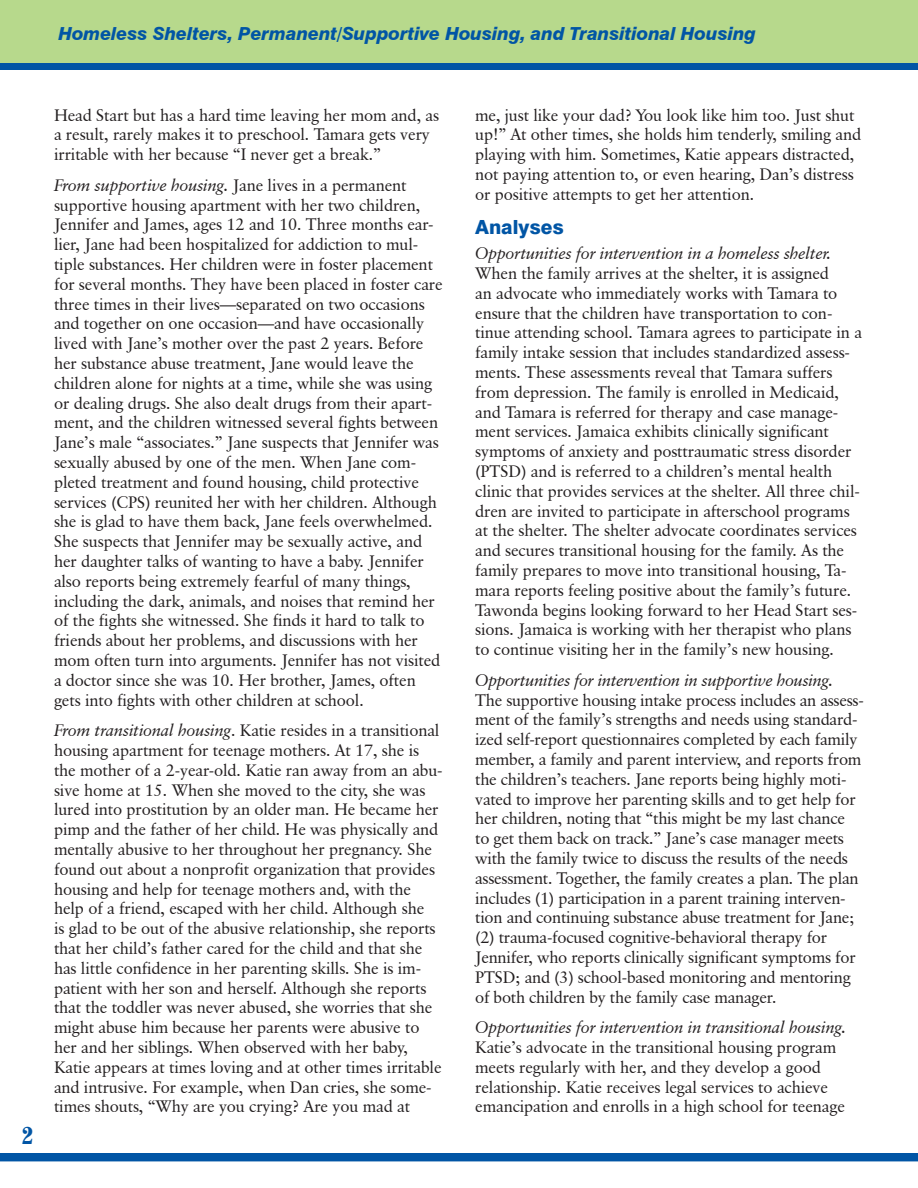
<style>
.page{position:relative;width:918px;height:1188px;background:#fff}
.page>*{position:absolute;margin:0;border:0;box-sizing:border-box;transform-origin:0 0}
.continued{font:700 condensed 24px "Century 725 BT";color:#0155a5}
.Head2{font:800 19.5px "Swiss 721 BT";color:#0155a5}
.page_header{font:italic 800 18px "Swiss 721 BT";letter-spacing:-.005em;color:#0155a5}
.Body_Text{font:16.5px/19.8px "Classical Garamond BT";letter-spacing:-.01em;color:#231f20}
.s1{font-style:italic}
</style>
<div class="page">
<div style="left:0;top:1153px;width:918px;height:8px;background:#0155a5"></div>
<div style="left:0;top:0;width:918px;height:63px;background:#b7d98c"></div>
<div style="left:0;top:63px;width:918px;height:7px;background:#0155a5"></div>
<p class="page_header" style="left:58px;top:23px;width:699px">Homeless Shelters, Permanent/Supportive Housing, and Transitional Housing</p>
<p class="continued" style="left:22px;top:1121px;width:13px">2</p>
<p class="Body_Text" style="left:54px;top:105px;width:387px">Head Start but has a hard time leaving her mom and, as a result, rarely makes it to preschool. Tamara gets very irritable with her because “I never get a break.”</p>
<p class="Body_Text" style="left:54px;top:175px;width:390px"><span class="s1">From supportive housing.</span> Jane lives in a permanent supportive housing apartment with her two children, Jennifer and James, ages 12 and 10. Three months ear&shy;lier, Jane had been hospitalized for addiction to mul&shy;tiple substances. Her children were in foster placement for several months. They have been placed in foster care three times in their lives—separated on two occasions and together on one occasion—and have occasionally lived with Jane’s mother over the past 2 years. Before her substance abuse treatment, Jane would leave the children alone for nights at a time, while she was using or dealing drugs. She also dealt drugs from their apart&shy;ment, and the children witnessed several fights between Jane’s male “associates.” Jane suspects that Jennifer was sexually abused by one of the men. When Jane com&shy;pleted treatment and found housing, child protective services (CPS) reunited her with her children. Although she is glad to have them back, Jane feels overwhelmed.<br>She suspects that Jennifer may be sexually active, and her daughter talks of wanting to have a baby. Jennifer also reports being extremely fearful of many things, including the dark, animals, and noises that remind her of the fights she witnessed. She finds it hard to talk to friends about her problems, and discussions with her mom often turn into arguments. Jennifer has not visited a doctor since she was 10. Her brother, James, often gets into fights with other children at school.</p>
<p class="Body_Text" style="left:54px;top:720px;width:390px"><span class="s1">From transitional housing</span>. Katie resides in a transitional housing apartment for teenage mothers. At 17, she is the mother of a 2-year-old. Katie ran away from an abu&shy;sive home at 15. When she moved to the city, she was lured into prostitution by an older man. He became her pimp and the father of her child. He was physically and mentally abusive to her throughout her pregnancy. She found out about a nonprofit organization that provides housing and help for teenage mothers and, with the help of a friend, escaped with her child. Although she<br>is glad to be out of the abusive relationship, she reports that her child’s father cared for the child and that she has little confidence in her parenting skills. She is im&shy;patient with her son and herself. Although she reports that the toddler was never abused, she worries that she might abuse him because her parents were abusive to her and her siblings. When observed with her baby, Katie appears at times loving and at other times irritable and intrusive. For example, when Dan cries, she some&shy;times shouts, “Why are you crying? Are you mad at</p>
<p class="Body_Text" style="left:475px;top:105px;width:388px">me, just like your dad? You look like him too. Just shut up!” At other times, she holds him tenderly, smiling and playing with him. Sometimes, Katie appears distracted, not paying attention to, or even hearing, Dan’s distress or positive attempts to get her attention.</p>
<p class="Head2" style="left:475px;top:215px;width:90px">Analyses</p>
<p class="Body_Text" style="left:475px;top:243px;width:388px"><span class="s1">Opportunities for intervention in a homeless shelter.<br></span>When the family arrives at the shelter, it is assigned<br>an advocate who immediately works with Tamara to ensure that the children have transportation to con&shy;tinue attending school. Tamara agrees to participate in a family intake session that includes standardized assess&shy;ments. These assessments reveal that Tamara suffers from depression. The family is enrolled in Medicaid, and Tamara is referred for therapy and case manage&shy;ment services. Jamaica exhibits clinically significant symptoms of anxiety and posttraumatic stress disorder (PTSD) and is referred to a children’s mental health clinic that provides services at the shelter. All three chil&shy;dren are invited to participate in afterschool programs at the shelter. The shelter advocate coordinates services and secures transitional housing for the family. As the family prepares to move into transitional housing, Ta&shy;mara reports feeling positive about the family’s future.<br>Tawonda begins looking forward to her Head Start ses&shy;sions. Jamaica is working with her therapist who plans to continue visiting her in the family’s new housing.</p>
<p class="Body_Text" style="left:475px;top:670px;width:390px"><span class="s1">Opportunities for intervention in supportive housing.<br></span>The supportive housing intake process includes an assess&shy;ment of the family’s strengths and needs using standard&shy;ized self-report questionnaires completed by each family member, a family and parent interview, and reports from the children’s teachers. Jane reports being highly moti&shy;vated to improve her parenting skills and to get help for her children, noting that “this might be my last chance<br>to get them back on track.” Jane’s case manager meets with the family twice to discuss the results of the needs assessment. Together, the family creates a plan. The plan includes (1) participation in a parent training interven&shy;tion and continuing substance abuse treatment for Jane; (2) trauma-focused cognitive-behavioral therapy for Jennifer, who reports clinically significant symptoms for PTSD; and (3) school-based monitoring and mentoring of both children by the family case manager.</p>
<p class="Body_Text" style="left:475px;top:1017px;width:373px"><span class="s1">Opportunities for intervention in transitional housing.<br></span>Katie’s advocate in the transitional housing program meets regularly with her, and they develop a good relationship. Katie receives legal services to achieve emancipation and enrolls in a high school for teenage</p>
</div>
